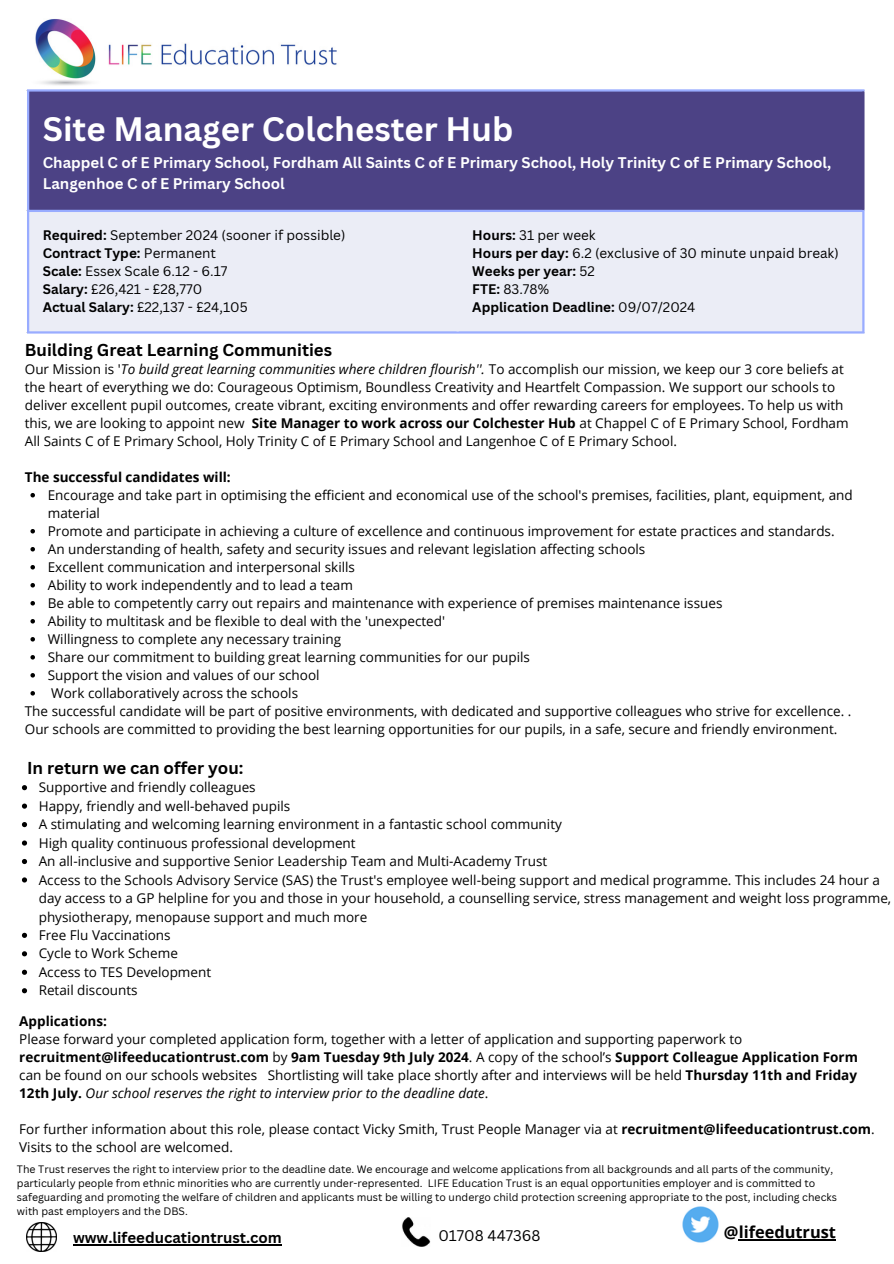
<style>
.page{position:relative;width:894px;height:1264px;background:#fff}
.page>*{position:absolute;margin:0;border:0;box-sizing:border-box;transform-origin:0 0}
.t1{font:700 33px "Canva Sans";color:#fff}
.t2{font:700 16.8px "Canva Sans";color:#000}
.t3{font:700 16.35px "Open Sans";color:#000}
.t4{font:700 15px/20.2px "Canva Sans";color:#fff}
.t5{font:700 15px "Canva Sans";color:#000}
.t6{font:15px "Canva Sans";color:#000}
.t7{font:13.5px/18px "Open Sans";color:#000}
.t8{font:13.5px "Canva Sans";color:#000}
.t9{font:700 13.5px "Canva Sans";color:#000}
.t10{font:700 13.5px "Open Sans";color:#000}
.t11{font:10.5px/14px "Canva Sans";color:#000}
.s1{font-weight:700}
.s2{font-weight:400}
.s3{font-style:italic}
</style>
<div class="page">
<img style="left:35px;top:19px;width:302px;height:66px">
<div style="left:28px;top:90px;width:835px;height:121px;background:#4c4285"></div>
<div style="left:29px;top:212px;width:833px;height:119px;background:#ebedf6"></div>
<hr style="left:27px;top:92px;width:2px;height:239px;background:#99acff">
<hr style="left:862px;top:212px;width:2px;height:119px;background:#99acff">
<hr style="left:27px;top:89px;width:837px;height:3px;background:#99acff">
<hr style="left:27px;top:210px;width:837px;height:2px;background:#99acff">
<hr style="left:27px;top:331px;width:837px;height:2px;background:#99acff">
<hr style="left:456px;top:212px;width:2px;height:119px;background:#ebedf6">
<hr style="left:862px;top:92px;width:2px;height:118px;background:#4c4285">
<img style="left:27px;top:1222px;width:29px;height:29px">
<img style="left:402px;top:1217px;width:28px;height:29px">
<img style="left:682px;top:1206px;width:37px;height:37px">
<svg style="left:30px;top:493px;width:5px;height:4px"></svg>
<svg style="left:30px;top:529px;width:5px;height:4px"></svg>
<svg style="left:30px;top:547px;width:5px;height:4px"></svg>
<svg style="left:30px;top:565px;width:5px;height:4px"></svg>
<svg style="left:30px;top:583px;width:5px;height:4px"></svg>
<svg style="left:30px;top:601px;width:5px;height:4px"></svg>
<svg style="left:30px;top:619px;width:5px;height:4px"></svg>
<svg style="left:30px;top:637px;width:5px;height:4px"></svg>
<svg style="left:30px;top:655px;width:5px;height:4px"></svg>
<svg style="left:30px;top:673px;width:5px;height:4px"></svg>
<svg style="left:30px;top:691px;width:5px;height:4px"></svg>
<svg style="left:22px;top:785px;width:5px;height:5px"></svg>
<svg style="left:22px;top:803px;width:5px;height:5px"></svg>
<svg style="left:22px;top:822px;width:5px;height:5px"></svg>
<svg style="left:22px;top:840px;width:5px;height:5px"></svg>
<svg style="left:22px;top:859px;width:5px;height:5px"></svg>
<svg style="left:22px;top:877px;width:5px;height:5px"></svg>
<svg style="left:22px;top:932px;width:5px;height:5px"></svg>
<svg style="left:22px;top:951px;width:5px;height:5px"></svg>
<svg style="left:22px;top:969px;width:5px;height:5px"></svg>
<svg style="left:22px;top:988px;width:5px;height:5px"></svg>
<hr style="left:738px;top:1239px;width:97px;height:1px;background:#000">
<hr style="left:73px;top:1244px;width:209px;height:1px;background:#000">
<p class="t1" style="left:43px;top:106px;width:472px">Site Manager Colchester Hub</p>
<p class="t4" style="left:43px;top:152px;width:789px">Chappel C of E Primary School, Fordham All Saints C of E Primary School, Holy Trinity C of E Primary School,<br>Langenhoe C of E Primary School</p>
<p class="t8" style="left:43px;top:226px;width:304px"><span class="s1">Required:</span> September 2024 (sooner if possible)</p>
<p class="t9" style="left:43px;top:244px;width:175px">Contract Type: <span class="s2">Permanent</span></p>
<p class="t8" style="left:43px;top:262px;width:186px"><span class="s1">Scale:</span> Essex Scale 6.12 - 6.17</p>
<p class="t8" style="left:43px;top:280px;width:161px"><span class="s1">Salary:</span> £26,421 - £28,770</p>
<p class="t8" style="left:43px;top:298px;width:206px"><span class="s1">Actual Salary:</span> £22,137 - £24,105</p>
<p class="t8" style="left:472px;top:226px;width:125px"><span class="s1">Hours:</span> 31 per week</p>
<p class="t8" style="left:472px;top:244px;width:368px"><span class="s1">Hours per day:</span> 6.2 (exclusive of 30 minute unpaid break)</p>
<p class="t9" style="left:472px;top:262px;width:124px">Weeks per year: <span class="s2">52</span></p>
<p class="t8" style="left:472px;top:280px;width:78px"><span class="s1">FTE:</span> 83.78%</p>
<p class="t9" style="left:472px;top:298px;width:224px">Application Deadline: <span class="s2">09/07/2024</span></p>
<p class="t2" style="left:25px;top:338px;width:308px">Building Great Learning Communities</p>
<p class="t7" style="left:25px;top:359px;width:825px">Our Mission is '<span class="s3">To build great learning communities where children flourish''.</span> To accomplish our mission, we keep our 3 core beliefs at the heart of everything we do: Courageous Optimism, Boundless Creativity and Heartfelt Compassion. We support our schools to deliver excellent pupil outcomes, create vibrant, exciting environments and offer rewarding careers for employees. To help us with this, we are looking to appoint new <span class="s1">Site Manager to work across our Colchester Hub</span> at Chappel C of E Primary School, Fordham All Saints C of E Primary School, Holy Trinity C of E Primary School and Langenhoe C of E Primary School.</p>
<p class="t10" style="left:25px;top:467px;width:207px">The successful candidates will:</p>
<p class="t7" style="left:48px;top:485px;width:806px">Encourage and take part in optimising the efficient and economical use of the school's premises, facilities, plant, equipment, and material</p>
<p class="t7" style="left:48px;top:521px;width:788px">Promote and participate in achieving a culture of excellence and continuous improvement for estate practices and standards.</p>
<p class="t7" style="left:48px;top:539px;width:599px">An understanding of health, safety and security issues and relevant legislation affecting schools</p>
<p class="t7" style="left:48px;top:557px;width:308px">Excellent communication and interpersonal skills</p>
<p class="t7" style="left:48px;top:575px;width:306px">Ability to work independently and to lead a team</p>
<p class="t7" style="left:48px;top:593px;width:676px">Be able to competently carry out repairs and maintenance with experience of premises maintenance issues</p>
<p class="t7" style="left:48px;top:611px;width:398px">Ability to multitask and be flexible to deal with the 'unexpected'</p>
<p class="t7" style="left:48px;top:629px;width:295px">Willingness to complete any necessary training</p>
<p class="t7" style="left:48px;top:647px;width:483px">Share our commitment to building great learning communities for our pupils</p>
<h5 class="t7" style="left:48px;top:665px;width:273px">Support the vision and values of our school</h5>
<h1 class="t7" style="left:51px;top:683px;width:248px">Work collaboratively across the schools</h1>
<p class="t7" style="left:25px;top:701px;width:827px">The successful candidate will be part of positive environments, with dedicated and supportive colleagues who strive for excellence. .<br>Our schools are committed to providing the best learning opportunities for our pupils, in a safe, secure and friendly environment.</p>
<h5 class="t2" style="left:27px;top:755px;width:218px">In return we can offer you:</h5>
<p class="t7" style="left:39px;top:778px;width:218px">Supportive and friendly colleagues</p>
<p class="t7" style="left:39px;top:796px;width:253px">Happy, friendly and well-behaved pupils</p>
<p class="t7" style="left:39px;top:815px;width:524px">A stimulating and welcoming learning environment in a fantastic school community</p>
<p class="t7" style="left:39px;top:833px;width:318px">High quality continuous professional development</p>
<p class="t7" style="left:39px;top:851px;width:510px">An all-inclusive and supportive Senior Leadership Team and Multi-Academy Trust</p>
<p class="t7" style="left:39px;top:870px;width:853px;line-height:18.5px">Access to the Schools Advisory Service (SAS) the Trust's employee well-being support and medical programme. This includes 24 hour a day access to a GP helpline for you and those in your household, a counselling service, stress management and weight loss programme, physiotherapy, menopause support and much more</p>
<p class="t7" style="left:39px;top:925px;width:133px">Free Flu Vaccinations</p>
<p class="t7" style="left:39px;top:944px;width:141px">Cycle to Work Scheme</p>
<p class="t7" style="left:39px;top:962px;width:174px">Access to TES Development</p>
<h5 class="t7" style="left:39px;top:981px;width:100px">Retail discounts</h5>
<p class="t7" style="left:19px;top:1011px;width:840px"><span class="s1">Applications:<br></span>Please forward your completed application form, together with a letter of application and supporting paperwork to <span class="s1">recruitment@lifeeducationtrust.com</span> by <span class="s1">9am Tuesday 9th July 2024</span>. A copy of the school’s <span class="s1">Support Colleague Application Form </span>can be found on our schools websites Shortlisting will take place shortly after and interviews will be held <span class="s1">Thursday 11th and Friday 12th July.</span> <span class="s3">Our school reserves the right to interview prior to the deadline date</span>.</p>
<p class="t7" style="left:19px;top:1119px;width:856px">For further information about this role, please contact Vicky Smith, Trust People Manager via at <span class="s1">recruitment@lifeeducationtrust.com</span>.<br>Visits to the school are welcomed.</p>
<h1 class="t11" style="left:17px;top:1161px;width:821px">The Trust reserves the right to interview prior to the deadline date. We encourage and welcome applications from all backgrounds and all parts of the community, particularly people from ethnic minorities who are currently under-represented. LIFE Education Trust is an equal opportunities employer and is committed to safeguarding and promoting the welfare of children and applicants must be willing to undergo child protection screening appropriate to the post, including checks with past employers and the DBS.</h1>
<h3 class="t5" style="left:73px;top:1227px;width:210px">www.lifeeducationtrust.com</h3>
<h2 class="t6" style="left:438px;top:1224px;width:104px">01708 447368</h2>
<p class="t3" style="left:723px;top:1220px;width:114px">@lifeedutrust</p>
</div>
